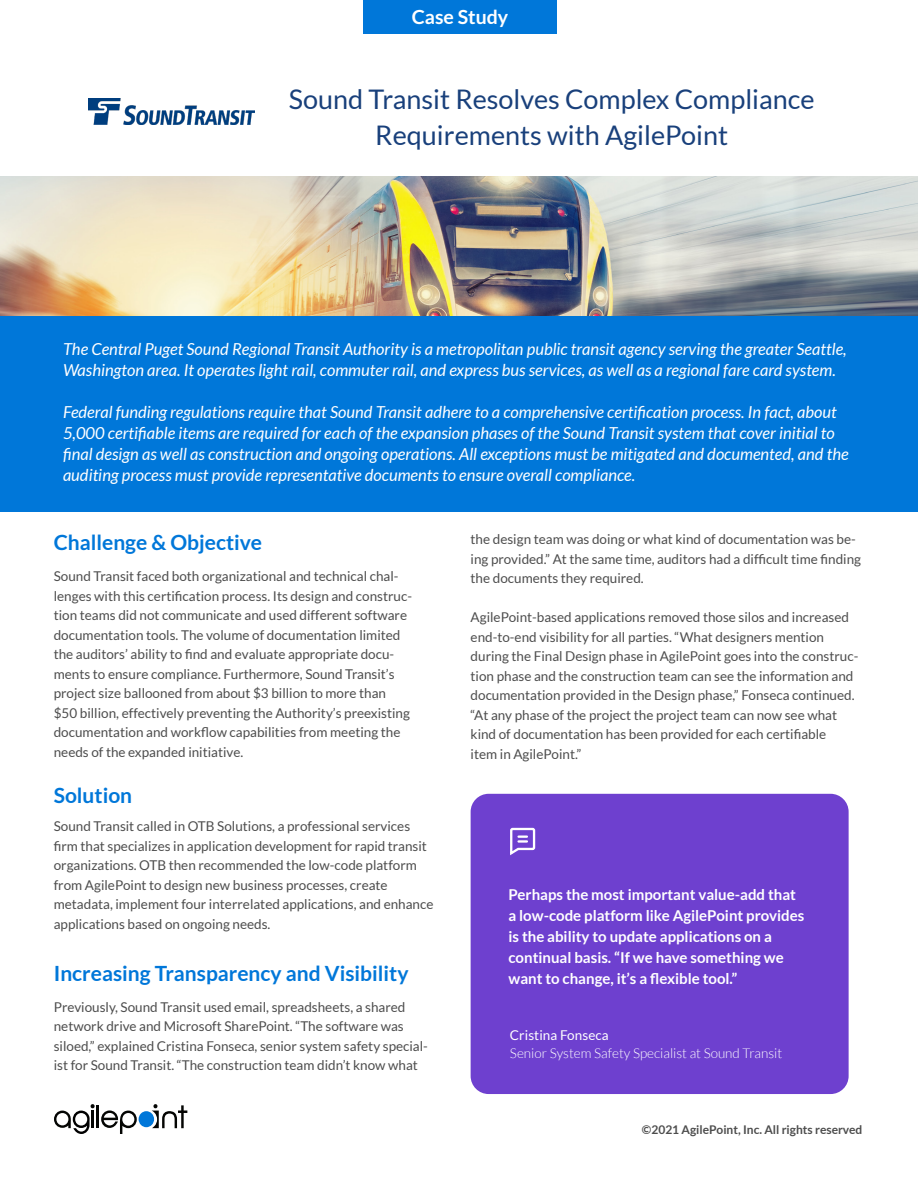
<style>
.page{position:relative;width:918px;height:1188px;background:#fff}
.page>*{position:absolute;margin:0;border:0;box-sizing:border-box;transform-origin:0 0}
.t1{font:27px "Lato";color:#19407b}
.t2{font:700 21px "Lato";color:#0077d9}
.t3{font:700 19.5px "Lato";color:#fff}
.t4{font:italic 16.5px/21px "Lato";color:#fff}
.t5{font:700 15px/21px "Lato";color:#fff}
.t6{font:13.5px/19.5px "Lato";color:#4d4d4d}
.t7{font:300 13.5px "Lato";color:#fff}
.t8{font:13.5px "Lato";letter-spacing:.005em;color:#fff}
.t9{font:700 12px "Lato";color:#4d4d4d}
</style>
<div class="page">
<img style="left:0;top:176px;width:918px;height:140px">
<div style="left:0;top:316px;width:918px;height:195px;background:#0077d9"></div>
<hr style="left:97px;top:1105px;width:2px;height:23px;background:#040503">
<svg style="left:54px;top:1104px;width:41px;height:30px"></svg>
<svg style="left:101px;top:1104px;width:86px;height:30px"></svg>
<div style="left:363px;top:0;width:194px;height:34px;background:#0077d9"></div>
<img style="left:88px;top:99px;width:167px;height:25px">
<div style="left:471px;top:794px;width:378px;height:300px;background:#6e40cf;border-radius:18px"></div>
<svg style="left:510px;top:828px;width:25px;height:27px"></svg>
<p class="t3" style="left:412px;top:5px;width:98px">Case Study</p>
<p class="t1" style="left:289px;top:85px;width:527px">Sound Transit Resolves Complex Compliance</p>
<p class="t1" style="left:375px;top:121px;width:355px">Requirements with AgilePoint</p>
<p class="t4" style="left:63px;top:339px;width:785px">The Central Puget Sound Regional Transit Authority is a metropolitan public transit agency serving the greater Seattle,<br>Washington area. It operates light rail, commuter rail, and express bus services, as well as a regional fare card system.</p>
<p class="t4" style="left:63px;top:402px;width:787px">Federal funding regulations require that Sound Transit adhere to a comprehensive certification process. In fact, about 5,000 certifiable items are required for each of the expansion phases of the Sound Transit system that cover initial to final design as well as construction and ongoing operations. All exceptions must be mitigated and documented, and the auditing process must provide representative documents to ensure overall compliance.</p>
<p class="t2" style="left:54px;top:530px;width:210px">Challenge &amp; Objective</p>
<p class="t6" style="left:54px;top:566px;width:360px">Sound Transit faced both organizational and technical chal&shy;lenges with this certification process. Its design and construc&shy;tion teams did not communicate and used different software documentation tools. The volume of documentation limited the auditors’ ability to find and evaluate appropriate docu&shy;ments to ensure compliance. Furthermore, Sound Transit’s project size ballooned from about $3 billion to more than $50 billion, effectively preventing the Authority’s preexisting documentation and workflow capabilities from meeting the needs of the expanded initiative.</p>
<p class="t2" style="left:54px;top:783px;width:80px">Solution</p>
<p class="t6" style="left:54px;top:816px;width:381px">Sound Transit called in OTB Solutions, a professional services firm that specializes in application development for rapid transit organizations. OTB then recommended the low-code platform from AgilePoint to design new business processes, create metadata, implement four interrelated applications, and enhance applications based on ongoing needs.</p>
<p class="t2" style="left:54px;top:961px;width:356px">Increasing Transparency and Visibility</p>
<p class="t6" style="left:54px;top:997px;width:353px">Previously, Sound Transit used email, spreadsheets, a shared</p>
<p class="t6" style="left:54px;top:1016px;width:352px">network drive and Microsoft SharePoint. “The software was</p>
<p class="t6" style="left:54px;top:1036px;width:376px">siloed,” explained Cristina Fonseca, senior system safety special&shy;ist for Sound Transit. “The construction team didn’t know what</p>
<p class="t6" style="left:471px;top:529px;width:392px">the design team was doing or what kind of documentation was be&shy;ing provided.” At the same time, auditors had a difficult time finding the documents they required.</p>
<p class="t6" style="left:471px;top:607px;width:380px">AgilePoint-based applications removed those silos and increased end-to-end visibility for all parties. “What designers mention</p>
<p class="t6" style="left:471px;top:646px;width:389px">during the Final Design phase in AgilePoint goes into the construc&shy;tion phase and the construction team can see the information and</p>
<p class="t6" style="left:471px;top:685px;width:385px">documentation provided in the Design phase,” Fonseca continued.</p>
<p class="t6" style="left:471px;top:705px;width:368px">“At any phase of the project the project team can now see what</p>
<p class="t6" style="left:471px;top:724px;width:357px">kind of documentation has been provided for each certifiable</p>
<p class="t6" style="left:471px;top:744px;width:112px">item in AgilePoint.”</p>
<p class="t5" style="left:508px;top:884px;width:289px">Perhaps the most important value-add that</p>
<p class="t5" style="left:508px;top:905px;width:297px">a low-code platform like AgilePoint provides is the ability to update applications on a</p>
<p class="t5" style="left:508px;top:947px;width:277px">continual basis. “If we have something we want to change, it’s a flexible tool.”</p>
<p class="t8" style="left:510px;top:1028px;width:100px">Cristina Fonseca</p>
<p class="t7" style="left:510px;top:1046px;width:274px">Senior System Safety Specialist at Sound Transit</p>
<p class="t9" style="left:642px;top:1123px;width:222px">©2021 AgilePoint, Inc. All rights reserved</p>
</div>
